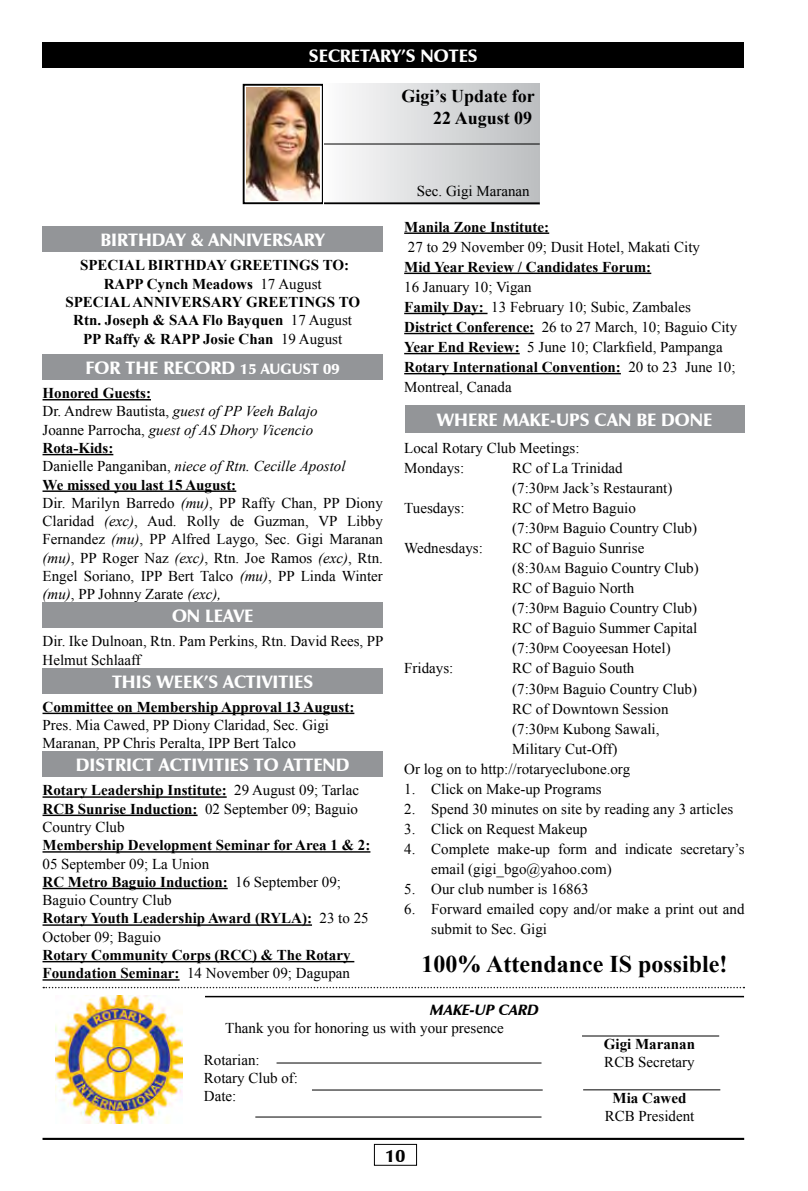
<style>
.page{position:relative;width:808px;height:1191px;background:#fff}
.page>*{position:absolute;margin:0;border:0;box-sizing:border-box;transform-origin:0 0}
.t1{font:700 24px "Times New Roman";color:#000}
.t2{font:900 18px "Zapf Humanist 601 BT";color:#fff}
.t3{font:700 18px/21.6px "Times New Roman";color:#000;text-align:right}
.t4{font:900 18px "Zapf Humanist 601 BT";color:#000}
.t5{font:15px/18.3px "Times New Roman";color:#000}
.t6{font:700 15px/18.3px "Times New Roman";color:#000}
.t7{font:italic 900 15px "Zapf Humanist 601 BT";color:#000}
.s1{font-weight:400}
.s2{font-size:15px}
.s3{font-weight:700}
.s4{font-style:italic}
.s5{font-size:10.5px}
</style>
<div class="page">
<div style="left:374px;top:1144px;width:43px;height:21px;border:1px solid #000"></div>
<hr style="left:43px;top:1137px;width:701px;height:3px;background:#000">
<img style="left:242px;top:83px;width:83px;height:122px">
<div style="left:324px;top:84px;width:216px;height:120px;background:linear-gradient(to right,#fcfbfc,#bcbec0)"></div>
<hr style="left:324px;top:202px;width:216px;height:2px;background:#000">
<hr style="left:324px;top:144px;width:216px;height:1px;background:#000">
<div style="left:43px;top:43px;width:701px;height:25px;background:#000"></div>
<hr style="left:43px;top:399px;width:108px;height:1px;background:#000">
<hr style="left:43px;top:454px;width:70px;height:1px;background:#000">
<hr style="left:43px;top:490px;width:193px;height:2px;background:#000">
<hr style="left:43px;top:712px;width:311px;height:2px;background:#000">
<hr style="left:43px;top:796px;width:184px;height:1px;background:#000">
<hr style="left:43px;top:814px;width:155px;height:2px;background:#000">
<hr style="left:43px;top:851px;width:327px;height:1px;background:#000">
<hr style="left:43px;top:887px;width:185px;height:2px;background:#000">
<hr style="left:43px;top:924px;width:269px;height:1px;background:#000">
<hr style="left:43px;top:961px;width:311px;height:1px;background:#000">
<hr style="left:43px;top:979px;width:137px;height:1px;background:#000">
<div style="left:43px;top:226px;width:340px;height:26px;background:#939598"></div>
<div style="left:43px;top:354px;width:340px;height:26px;background:#939598"></div>
<div style="left:43px;top:602px;width:340px;height:26px;background:#939598"></div>
<div style="left:43px;top:668px;width:340px;height:25px;background:#939598"></div>
<div style="left:43px;top:751px;width:340px;height:26px;background:#939598"></div>
<hr style="left:404px;top:232px;width:145px;height:2px;background:#000">
<hr style="left:404px;top:273px;width:247px;height:1px;background:#000">
<hr style="left:404px;top:313px;width:83px;height:1px;background:#000">
<hr style="left:404px;top:333px;width:130px;height:1px;background:#000">
<hr style="left:404px;top:353px;width:116px;height:1px;background:#000">
<hr style="left:404px;top:373px;width:217px;height:1px;background:#000">
<div style="left:405px;top:406px;width:340px;height:27px;background:#939598"></div>
<hr style="left:255px;top:1116px;width:286px;height:1px;background:#000">
<hr style="left:205px;top:995px;width:539px;height:2px;background:#000">
<hr style="left:583px;top:1089px;width:137px;height:1px;background:#000">
<hr style="left:582px;top:1035px;width:137px;height:1px;background:#000">
<hr style="left:277px;top:1062px;width:264px;height:1px;background:#000">
<hr style="left:312px;top:1089px;width:231px;height:1px;background:#000">
<img style="left:55px;top:995px;width:128px;height:128px">
<svg style="left:43px;top:986px;width:701px;height:2px"></svg>
<p class="t2" style="left:309px;top:45px;width:170px">SECRETARY’S NOTES</p>
<p class="t3" style="left:401px;top:85px;width:135px">Gigi’s Update for<br>22 August 09</p>
<p class="t2" style="left:101px;top:229px;width:130px">BIRTHDAY &amp; ANNI</p>
<p class="t2" style="left:252px;top:229px;width:64px">VERSARY</p>
<p class="t6" style="left:80px;top:256px;width:19px">Special</p>
<p class="t6" style="left:148px;top:256px;width:105px">BIRTHDAY Greetings</p>
<p class="t6" style="left:323px;top:256px;width:28px">to :</p>
<p class="t6" style="left:104px;top:274px;width:219px">RAPP Cynch Meadows <span class="s1">17 August</span></p>
<p class="t6" style="left:65px;top:292px;width:19px">Special</p>
<p class="t6" style="left:132px;top:292px;width:136px">ANNIVERSARY Greetings</p>
<p class="t6" style="left:339px;top:292px;width:12px">to</p>
<p class="t6" style="left:73px;top:311px;width:280px">Rtn. Joseph &amp; SAA Flo Bayquen <span class="s1">17 August</span></p>
<p class="t6" style="left:83px;top:329px;width:261px">PP Raffy &amp; RAPP Josie Chan <span class="s1">19 August</span></p>
<p class="t2" style="left:86px;top:356px;width:255px">FOR THE RECORD <span class="s2">15 AUG UST 09</span></p>
<p class="t5" style="left:43px;top:384px;width:342px"><span class="s3">Honored Guests:<br></span>Dr. Andrew Bautista, <span class="s4">guest of PP Veeh Balajo<br></span>Joanne Parrocha, <span class="s4">guest of AS Dhory Vicencio </span><span class="s3">Rota-Kids:<br></span>Danielle Panganiban, <span class="s4">niece of Rtn. Cecille Apostol<br></span><span class="s3">We missed you last 15 August:<br></span>Dir. Marilyn Barredo <span class="s4">(mu)</span>, PP Raffy Chan, PP Diony Claridad <span class="s4">(exc)</span>, Aud. Rolly de Guzman, VP Libby Fernandez <span class="s4">(mu)</span>, PP Alfred Laygo, Sec. Gigi Maranan <span class="s4">(mu)</span>, PP Roger Naz <span class="s4">(exc)</span>, Rtn. Joe Ramos <span class="s4">(exc)</span>, Rtn.<br>Engel Soriano, IPP Bert Talco <span class="s4">(mu)</span>, PP Linda Winter <span class="s4">(mu)</span>, PP Johnny Zarate <span class="s4">(exc),</span></p>
<p class="t2" style="left:172px;top:605px;width:53px">ON LEAVE</p>
<p class="t5" style="left:43px;top:632px;width:342px">Dir. Ike Dulnoan, Rtn. Pam Perkins, Rtn. David Rees, PP<br>Helmut Schlaaff</p>
<p class="t2" style="left:112px;top:670px;width:203px">TH IS WEE K’S ACTIVITIES</p>
<p class="t6" style="left:43px;top:697px;width:313px">Committee on Membership Approval 13 August:</p>
<p class="t5" style="left:43px;top:715px;width:288px">Pres. Mia Cawed, PP Diony Claridad, Sec. Gigi<br>Maranan, PP Chris Peralta, IPP Bert Talco</p>
<p class="t2" style="left:76px;top:754px;width:273px">DISTRICT ACTIVITIES TO ATTEND</p>
<p class="t5" style="left:43px;top:781px;width:318px;text-align:justify"><span class="s3">Rotary Leadership Institute:</span> 29 August 09; Tarlac <span class="s3">RCB Sunrise Induction:</span> 02 September 09; Baguio Country Club</p>
<p class="t6" style="left:43px;top:835px;width:329px">Membership Development Seminar for Area 1 &amp; 2:</p>
<p class="t5" style="left:43px;top:854px;width:328px">05 September 09; La Union<br><span class="s3">RC Metro Baguio Induction:</span> 16 September 09;<br>Baguio Country Club<br><span class="s3">Rotary Youth Leadership Award (RYLA):</span> 23 to 25<br>October 09; Baguio</p>
<p class="t6" style="left:43px;top:945px;width:310px">Rotary Community Corps (RCC) &amp; The Rotary<br>Foundation Seminar: <span class="s1">14 November 09; Dagupan</span></p>
<p class="t5" style="left:417px;top:182px;width:114px">Sec. Gigi Maranan</p>
<p class="t6" style="left:404px;top:217px;width:147px">Manila Zone Institute:</p>
<p class="t5" style="left:408px;top:237px;width:294px">27 to 29 November 09; Dusit Hotel, Makati City</p>
<p class="t6" style="left:404px;top:257px;width:249px">Mid Year Review / Candidates Forum:</p>
<p class="t5" style="left:404px;top:276px;width:335px;line-height:20.1px">16 January 10; Vigan<br><span class="s3">Family Day:</span> 13 February 10; Subic, Zambales <span class="s3">District Conference:</span> 26 to 27 March, 10; Baguio City <span class="s3">Year End Review:</span> 5 June 10; Clarkfield, Pampanga <span class="s3">Rotary International Convention:</span> 20 to 23 June 10; Montreal, Canada</p>
<p class="t2" style="left:437px;top:409px;width:15px">WHE</p>
<p class="t2" style="left:477px;top:409px;width:234px">RE MAKE-UPS CAN BE DONE</p>
<p class="t5" style="left:404px;top:437px;width:177px;line-height:20.1px">Local Rotary Club Meetings:<br>Mondays:</p>
<p class="t5" style="left:512px;top:457px;width:162px;line-height:20.1px">RC of La Trinidad (7:30<span class="s5">PM</span> Jack’s Restaurant)</p>
<p class="t5" style="left:404px;top:498px;width:62px">Tuesdays:</p>
<p class="t5" style="left:512px;top:497px;width:186px;line-height:20.1px">RC of Metro Baguio<br>(7:30<span class="s5">PM</span> Baguio Country Club)</p>
<p class="t5" style="left:404px;top:538px;width:80px">Wednesdays:</p>
<p class="t5" style="left:512px;top:538px;width:188px;line-height:20.1px">RC of Baguio Sunrise<br>(8:30<span class="s5">AM</span> Baguio Country Club)<br>RC of Baguio North<br>(7:30<span class="s5">PM</span> Baguio Country Club)<br>RC of Baguio Summer Capital (7:30<span class="s5">PM</span> Cooyeesan Hotel)</p>
<p class="t5" style="left:404px;top:659px;width:51px">Fridays:</p>
<p class="t5" style="left:512px;top:659px;width:124px">RC of Baguio South</p>
<p class="t5" style="left:512px;top:679px;width:186px">(7:30<span class="s5">PM</span> Baguio Country Club)</p>
<p class="t5" style="left:512px;top:699px;width:158px">RC of Downtown Session</p>
<p class="t5" style="left:512px;top:719px;width:149px">(7:30<span class="s5">PM</span> Kubong Sawali,</p>
<p class="t5" style="left:512px;top:739px;width:107px">Military Cut-Off)</p>
<p class="t5" style="left:404px;top:759px;width:227px">Or log on to http://rotaryeclubone.org</p>
<p class="t5" style="left:404px;top:779px;width:199px">1. Click on Make-up Programs</p>
<p class="t5" style="left:404px;top:799px;width:331px">2. Spend 30 minutes on site by reading any 3 articles</p>
<p class="t5" style="left:404px;top:819px;width:185px">3. Click on Request Makeup</p>
<p class="t5" style="left:431px;top:838px;width:315px;line-height:20.1px;text-indent:-27px">4. Complete make-up form and indicate secretary’s email (gigi_bgo@yahoo.com)</p>
<p class="t5" style="left:404px;top:879px;width:186px">5. Our club number is 16863</p>
<p class="t5" style="left:431px;top:899px;width:315px;line-height:20.1px;text-indent:-27px">6. Forward emailed copy and/or make a print out and submit to Sec. Gigi</p>
<h1 class="t1" style="left:421px;top:947px;width:308px">100% Attendance IS possible!</h1>
<p class="t7" style="left:430px;top:1000px;width:110px">MAKE-UP CARD</p>
<p class="t5" style="left:225px;top:1018px;width:280px">Thank you for honoring us with your presence</p>
<p class="t5" style="left:204px;top:1050px;width:96px">Rotarian:<br>Rotary Club of:<br>Date:</p>
<p class="t4" style="left:386px;top:1144px;width:21px">10</p>
<p class="t6" style="left:604px;top:1034px;width:93px">Gigi Maranan</p>
<p class="t5" style="left:604px;top:1052px;width:92px">RCB Secretary</p>
<p class="t6" style="left:613px;top:1088px;width:75px">Mia Cawed</p>
<p class="t5" style="left:605px;top:1106px;width:91px">RCB President</p>
</div>
